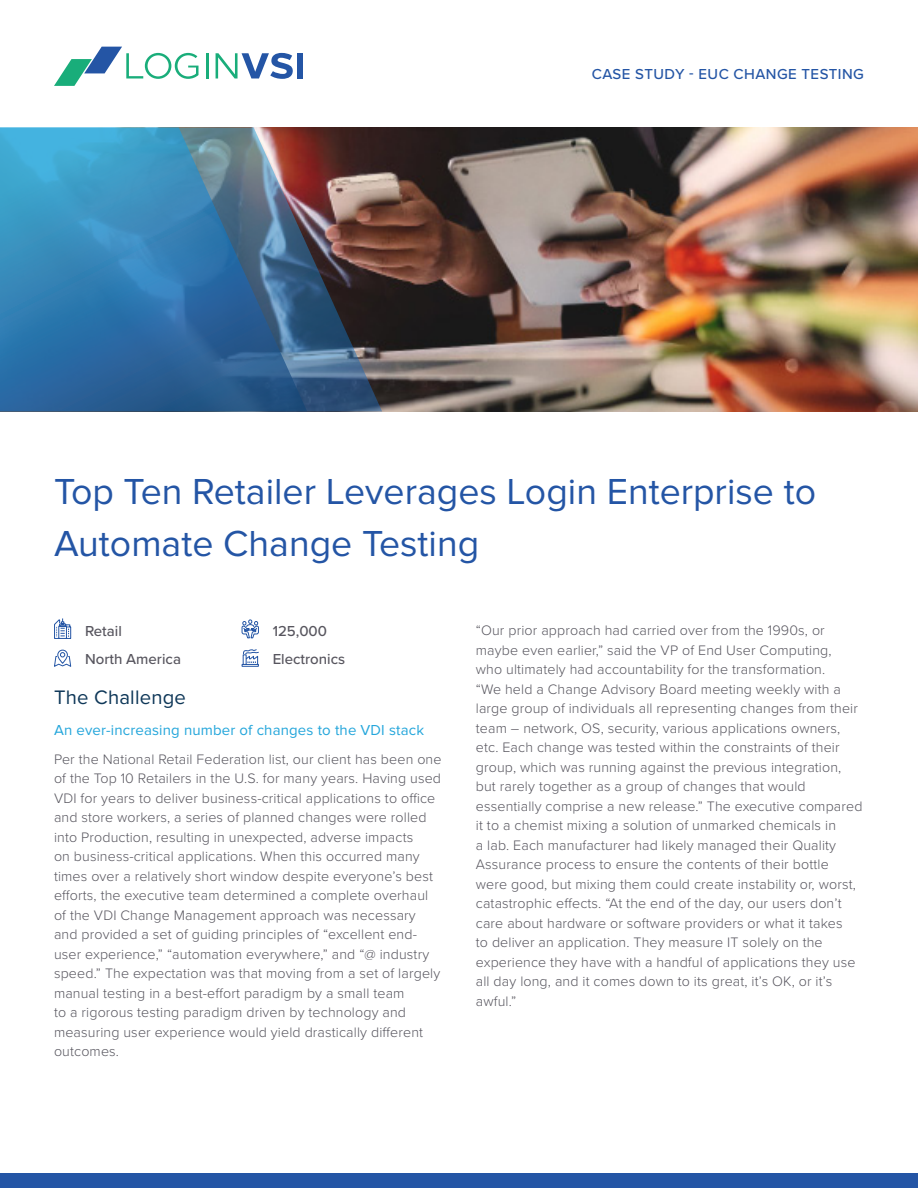
<style>
.page{position:relative;width:918px;height:1188px;background:#fff}
.page>*{position:absolute;margin:0;border:0;box-sizing:border-box;transform-origin:0 0}
.t1{font:37.5px/52.5px "Proxima Nova";color:#2455a5}
.Body_Copy_-_H1{font:20.25px "Proxima Nova";letter-spacing:.01em;color:#0e3758}
.Body_Copy_-_H1-2{font:15px "Proxima Nova";letter-spacing:.01em;color:#24a6db}
.CS_-_Sidebar_H1{font:500 15px "Proxima Nova";color:#57555e}
.t2{font:500 15px "Proxima Nova";letter-spacing:.03em;color:#2455a5}
.Body_Copy_-_Body{font:300 14.25px/19.5px "Proxima Nova";letter-spacing:.01em;color:#57555e}
</style>
<div class="page">
<svg style="left:54px;top:649px;width:18px;height:18px"></svg>
<svg style="left:54px;top:618px;width:17px;height:21px"></svg>
<svg style="left:241px;top:619px;width:18px;height:20px"></svg>
<svg style="left:241px;top:649px;width:18px;height:18px"></svg>
<img style="left:382px;top:127px;width:536px;height:284px">
<hr style="left:206px;top:53px;width:2px;height:26px;background:#19ad7a">
<svg style="left:216px;top:53px;width:77px;height:26px"></svg>
<div style="left:297px;top:53px;width:6px;height:26px;background:#2455a5"></div>
<svg style="left:54px;top:47px;width:145px;height:39px"></svg>
<div style="left:0;top:1173px;width:918px;height:15px;background:#2455a5"></div>
<img style="left:307px;top:127px;width:75px;height:284px">
<svg style="left:0;top:127px;width:307px;height:284px;background:#3c7aa6"></svg>
<p class="t2" style="left:592px;top:63px;width:274px">CASE STUDY - EUC CHANGE TESTING</p>
<h1 class="t1" style="left:54px;top:465px;width:764px">Top Ten Retailer Leverages Login Enterprise to<br>Automate Change Testing</h1>
<p class="CS_-_Sidebar_H1" style="left:85px;top:620px;width:38px">Retail</p>
<p class="CS_-_Sidebar_H1" style="left:85px;top:648px;width:97px">North America</p>
<p class="CS_-_Sidebar_H1" style="left:273px;top:620px;width:56px">125,000</p>
<p class="CS_-_Sidebar_H1" style="left:273px;top:648px;width:74px">Electronics</p>
<p class="Body_Copy_-_H1" style="left:54px;top:686px;width:134px">The Challenge</p>
<p class="Body_Copy_-_H1-2" style="left:54px;top:722px;width:372px">An ever-increasing number of changes to the VDI stack</p>
<p class="Body_Copy_-_Body" style="left:54px;top:748px;width:389px">Per the National Retail Federation list, our client has been one of the Top 10 Retailers in the U.S. for many years. Having used VDI for years to deliver business-critical applications to office and store workers, a series of planned changes were rolled into Production, resulting in unexpected, adverse impacts<br>on business-critical applications. When this occurred many times over a relatively short window despite everyone’s best efforts, the executive team determined a complete overhaul of the VDI Change Management approach was necessary and provided a set of guiding principles of “excellent end&shy;user experience,” “automation everywhere,” and “@ industry speed.” The expectation was that moving from a set of largely manual testing in a best-effort paradigm by a small team<br>to a rigorous testing paradigm driven by technology and measuring user experience would yield drastically different outcomes.</p>
<p class="Body_Copy_-_Body" style="left:476px;top:620px;width:388px">“Our prior approach had carried over from the 1990s, or maybe even earlier,” said the VP of End User Computing,<br>who ultimately had accountability for the transformation.<br>“We held a Change Advisory Board meeting weekly with a large group of individuals all representing changes from their team – network, OS, security, various applications owners, etc. Each change was tested within the constraints of their group, which was running against the previous integration, but rarely together as a group of changes that would essentially comprise a new release.” The executive compared it to a chemist mixing a solution of unmarked chemicals in<br>a lab. Each manufacturer had likely managed their Quality Assurance process to ensure the contents of their bottle were good, but mixing them could create instability or, worst, catastrophic effects. “At the end of the day, our users don’t care about hardware or software providers or what it takes<br>to deliver an application. They measure IT solely on the experience they have with a handful of applications they use all day long, and it comes down to its great, it’s OK, or it’s awful.”</p>
</div>
